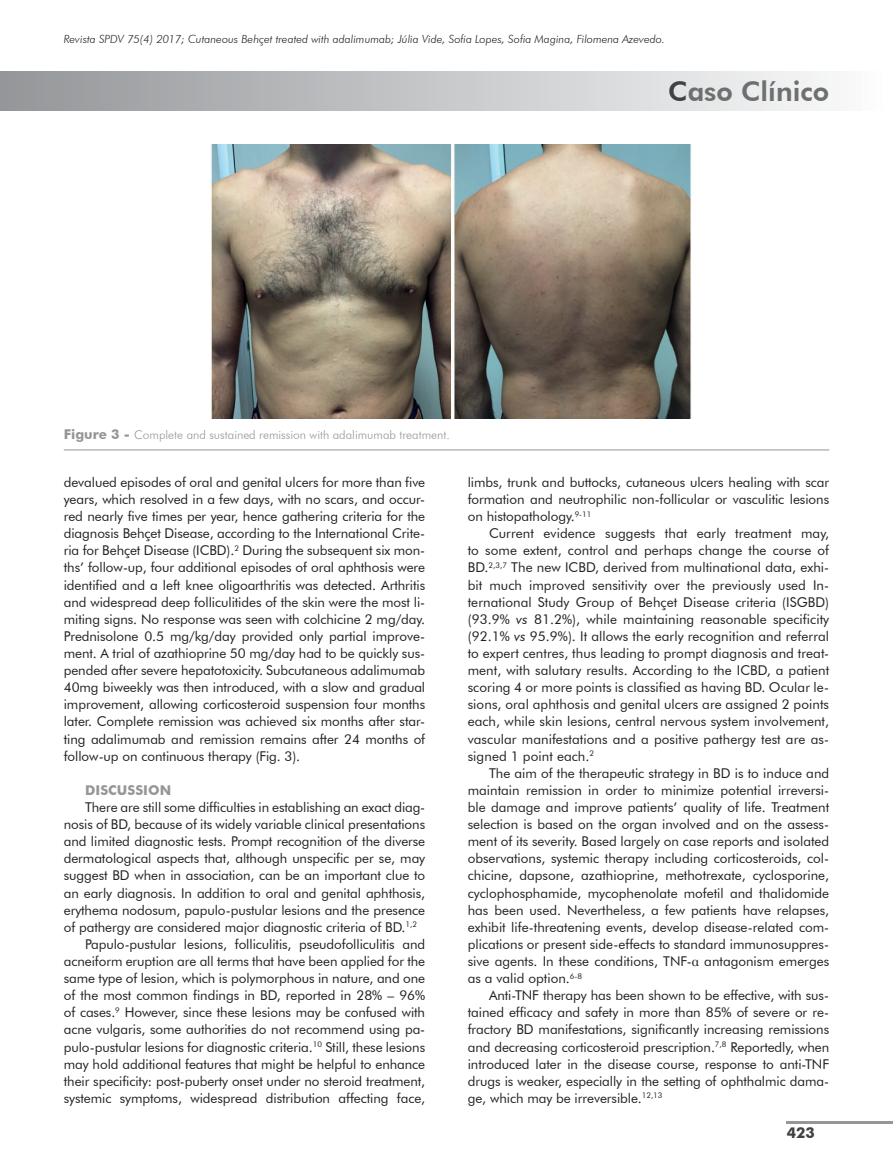
<style>
.page{position:relative;width:893px;height:1170px;background:#fff}
.page>*{position:absolute;margin:0;border:0;box-sizing:border-box;transform-origin:0 0}
.t1{font:800 27px "Futura BT";color:#6d6f71}
.t2{font:700 15px "Futura BT";color:#414142}
.t3{font:13.5px/17.1px "Futura BT";letter-spacing:-.005em;color:#231f20;text-align:justify}
.t4{font:700 13.5px "Futura BT";letter-spacing:.005em;color:#949698}
.t5{font:300 12px "Futura BT";color:#949698}
.t6{font:italic 300 11.25px "Futura BT";color:#231f20}
.s1{color:#414142}
.s2{font-weight:700;font-size:13.5px}
.s3{font-style:italic}
.s4{font-family:"Century"}
</style>
<div class="page">
<hr style="left:787px;top:1120px;width:106px;height:3px;background:#949698">
<div style="left:0;top:72px;width:893px;height:38px;background:linear-gradient(to right,#939598,#fcfdfd)"></div>
<hr style="left:64px;top:449px;width:765px;height:1px;background:#949698">
<img style="left:211px;top:145px;width:480px;height:273px">
<p class="t6" style="left:64px;top:32px;width:603px">Revista SPDV 75(4) 2017; Cutaneous Behçet treated with adalimumab; Júlia Vide, Sofia Lopes, Sofia Magina, Filomena Azevedo.</p>
<h1 class="t1" style="left:668px;top:75px;width:162px"><span class="s1">C</span>aso Clínico</h1>
<p class="t5" style="left:64px;top:427px;width:387px"><span class="s2">Figure 3 -</span> Complete and sustained remission with adalimumab treatment.</p>
<p class="t3" style="left:64px;top:473px;width:363px">devalued episodes of oral and genital ulcers for more than five years, which resolved in a few days, with no scars, and occur&shy;red nearly five times per year, hence gathering criteria for the diagnosis Behçet Disease, according to the International Crite&shy;ria for Behçet Disease (ICBD).<sup>2</sup> During the subsequent six mon&shy;ths’ follow-up, four additional episodes of oral aphthosis were identified and a left knee oligoarthritis was detected. Arthritis and widespread deep folliculitides of the skin were the most li&shy;miting signs. No response was seen with colchicine 2 mg/day.<br>Prednisolone 0.5 mg/kg/day provided only partial improve&shy;ment. A trial of azathioprine 50 mg/day had to be quickly sus&shy;pended after severe hepatotoxicity. Subcutaneous adalimumab 40mg biweekly was then introduced, with a slow and gradual improvement, allowing corticosteroid suspension four months later. Complete remission was achieved six months after star&shy;ting adalimumab and remission remains after 24 months of follow-up on continuous therapy (Fig. 3).</p>
<p class="t4" style="left:85px;top:781px;width:88px">DISCUSSION</p>
<p class="t3" style="left:85px;top:798px;width:342px">There are still some difficulties in establishing an exact diag-</p>
<p class="t3" style="left:64px;top:815px;width:363px">nosis of BD, because of its widely variable clinical presentations</p>
<p class="t3" style="left:64px;top:832px;width:363px">and limited diagnostic tests. Prompt recognition of the diverse</p>
<p class="t3" style="left:64px;top:849px;width:363px">dermatological aspects that, although unspecific per se, may</p>
<p class="t3" style="left:64px;top:866px;width:363px">suggest BD when in association, can be an important clue to</p>
<p class="t3" style="left:64px;top:884px;width:363px">an early diagnosis. In addition to oral and genital aphthosis,</p>
<p class="t3" style="left:64px;top:901px;width:363px">erythema nodosum, papulo-pustular lesions and the presence</p>
<p class="t3" style="left:64px;top:918px;width:355px">of pathergy are considered major diagnostic criteria of BD.<sup>1,2</sup></p>
<p class="t3" style="left:85px;top:935px;width:342px">Papulo-pustular lesions, folliculitis, pseudofolliculitis and</p>
<p class="t3" style="left:64px;top:952px;width:363px">acneiform eruption are all terms that have been applied for the</p>
<p class="t3" style="left:64px;top:969px;width:363px">same type of lesion, which is polymorphous in nature, and one</p>
<p class="t3" style="left:64px;top:986px;width:363px">of the most common findings in BD, reported in 28% – 96%</p>
<p class="t3" style="left:64px;top:1003px;width:363px">of cases.<sup>9</sup> However, since these lesions may be confused with</p>
<p class="t3" style="left:64px;top:1020px;width:363px">acne vulgaris, some authorities do not recommend using pa-</p>
<p class="t3" style="left:64px;top:1037px;width:363px">pulo-pustular lesions for diagnostic criteria.<sup>10</sup> Still, these lesions</p>
<p class="t3" style="left:64px;top:1055px;width:363px">may hold additional features that might be helpful to enhance</p>
<p class="t3" style="left:64px;top:1072px;width:363px">their specificity: post-puberty onset under no steroid treatment,</p>
<p class="t3" style="left:64px;top:1089px;width:363px">systemic symptoms, widespread distribution affecting face,</p>
<p class="t3" style="left:468px;top:473px;width:363px">limbs, trunk and buttocks, cutaneous ulcers healing with scar formation and neutrophilic non-follicular or vasculitic lesions on histopathology.<sup>9-11</sup></p>
<p class="t3" style="left:468px;top:524px;width:363px;text-indent:21px">Current evidence suggests that early treatment may, to some extent, control and perhaps change the course of BD.<sup>2,3,7</sup> The new ICBD, derived from multinational data, exhi&shy;bit much improved sensitivity over the previously used In&shy;ternational Study Group of Behçet Disease criteria (ISGBD) (93.9% <span class="s3">vs</span> 81.2%), while maintaining reasonable specificity (92.1% <span class="s3">vs</span> 95.9%). It allows the early recognition and referral to expert centres, thus leading to prompt diagnosis and treat&shy;ment, with salutary results. According to the ICBD, a patient scoring 4 or more points is classified as having BD. Ocular le&shy;sions, oral aphthosis and genital ulcers are assigned 2 points each, while skin lesions, central nervous system involvement, vascular manifestations and a positive pathergy test are as&shy;signed 1 point each.<sup>2</sup></p>
<p class="t3" style="left:468px;top:764px;width:363px;text-indent:21px">The aim of the therapeutic strategy in BD is to induce and maintain remission in order to minimize potential irreversi&shy;ble damage and improve patients’ quality of life. Treatment selection is based on the organ involved and on the assess&shy;ment of its severity. Based largely on case reports and isolated observations, systemic therapy including corticosteroids, col&shy;chicine, dapsone, azathioprine, methotrexate, cyclosporine, cyclophosphamide, mycophenolate mofetil and thalidomide has been used. Nevertheless, a few patients have relapses, exhibit life-threatening events, develop disease-related com&shy;plications or present side-effects to standard immunosuppres&shy;sive agents. In these conditions, TNF-<span class="s4">α</span> antagonism emerges as a valid option.<sup>6-8</sup></p>
<p class="t3" style="left:468px;top:986px;width:363px;text-indent:21px">Anti-TNF therapy has been shown to be effective, with sus&shy;tained efficacy and safety in more than 85% of severe or re&shy;fractory BD manifestations, significantly increasing remissions and decreasing corticosteroid prescription.<sup>7,8</sup> Reportedly, when introduced later in the disease course, response to anti-TNF drugs is weaker, especially in the setting of ophthalmic dama&shy;ge, which may be irreversible.<sup>12,13</sup></p>
<p class="t2" style="left:787px;top:1123px;width:30px">423</p>
</div>
